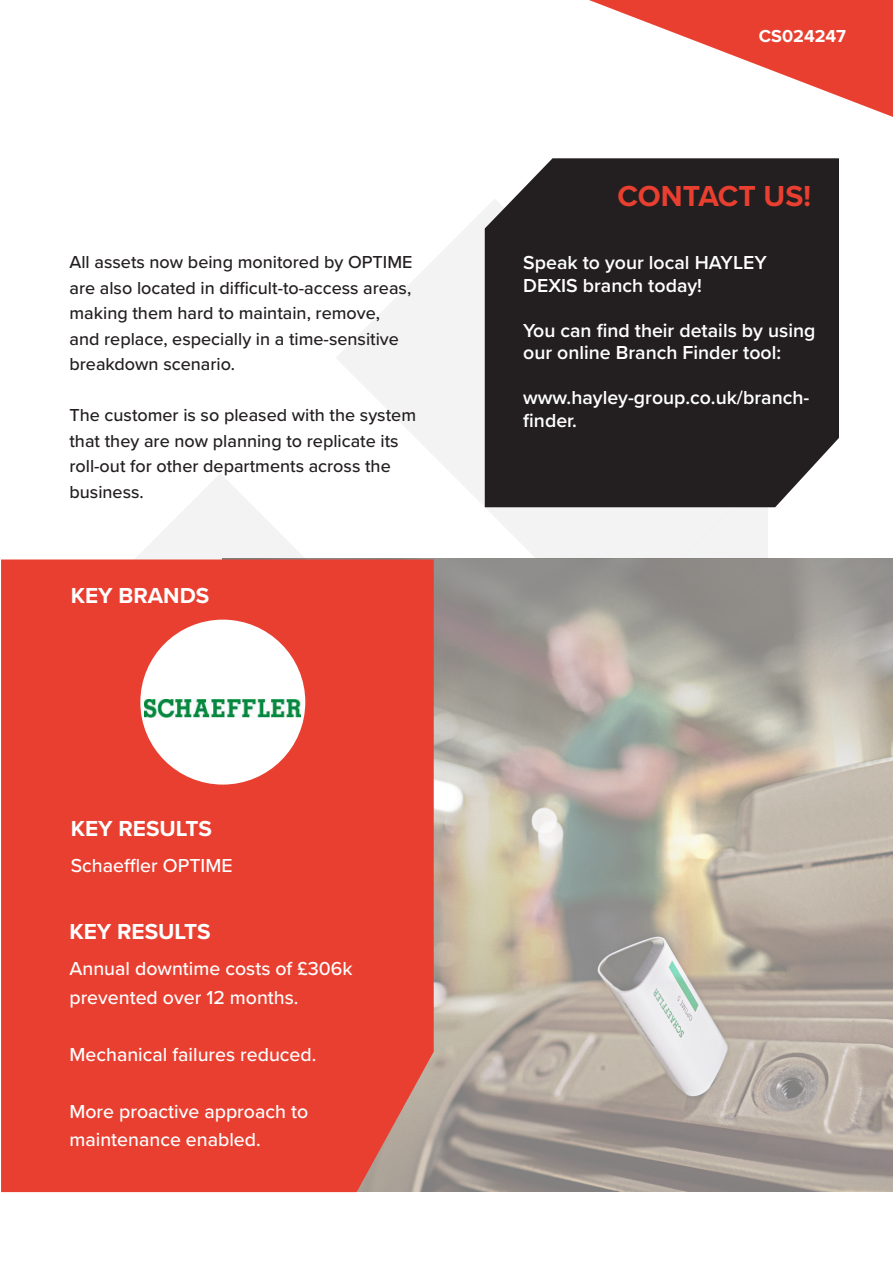
<style>
.page{position:relative;width:893px;height:1263px;background:#fff}
.page>*{position:absolute;margin:0;border:0;box-sizing:border-box;transform-origin:0 0}
.t1{font:700 30px "Proxima Nova";color:#e93f30}
.t2{font:700 22.5px "Proxima Nova";color:#fff}
.t3{font:500 19.5px/28.5px "Proxima Nova";color:#fff}
.t4{font:600 19.5px/22.5px "Proxima Nova";color:#fff}
.t5{font:500 18px/25.5px "Proxima Nova";color:#231f20}
.t6{font:700 18px "Proxima Nova";color:#fff}
</style>
<div class="page">
<img style="left:136px;top:209px;width:703px;height:350px">
<img style="left:434px;top:559px;width:459px;height:632px">
<svg style="left:589px;top:0;width:304px;height:117px"></svg>
<div style="left:485px;top:158px;width:354px;height:349px;background:#231f20"></div>
<div style="left:1px;top:559px;width:433px;height:633px;background:#e93f30"></div>
<div style="left:140px;top:620px;width:165px;height:164px;background:#fff;border-radius:50%"></div>
<img style="left:145px;top:700px;width:156px;height:18px">
<p class="t5" style="left:69px;top:249px;width:345px">All assets now being monitored by OPTIME are also located in difficult-to-access areas, making them hard to maintain, remove, and replace, especially in a time-sensitive breakdown scenario.</p>
<p class="t5" style="left:69px;top:402px;width:348px">The customer is so pleased with the system that they are now planning to replicate its roll-out for other departments across the business.</p>
<p class="t2" style="left:71px;top:579px;width:140px">KEY BRANDS</p>
<p class="t2" style="left:71px;top:811px;width:143px">KEY RESULTS</p>
<p class="t3" style="left:71px;top:851px;width:163px">Schaeffler OPTIME</p>
<p class="t2" style="left:69px;top:914px;width:143px">KEY RESULTS</p>
<p class="t3" style="left:69px;top:954px;width:284px">Annual downtime costs of £306k prevented over 12 months.</p>
<p class="t3" style="left:69px;top:1039px;width:248px">Mechanical failures reduced.</p>
<p class="t3" style="left:69px;top:1096px;width:240px">More proactive approach to maintenance enabled.</p>
<p class="t6" style="left:759px;top:23px;width:89px">CS024247</p>
<p class="t1" style="left:617px;top:173px;width:195px">CONTACT US!</p>
<p class="t4" style="left:523px;top:251px;width:245px">Speak to your local HAYLEY<br>DEXIS branch today!</p>
<p class="t4" style="left:523px;top:318px;width:294px">You can find their details by using our online Branch Finder tool:</p>
<p class="t4" style="left:523px;top:386px;width:288px">www.hayley-group.co.uk/branch&shy;finder.</p>
</div>
